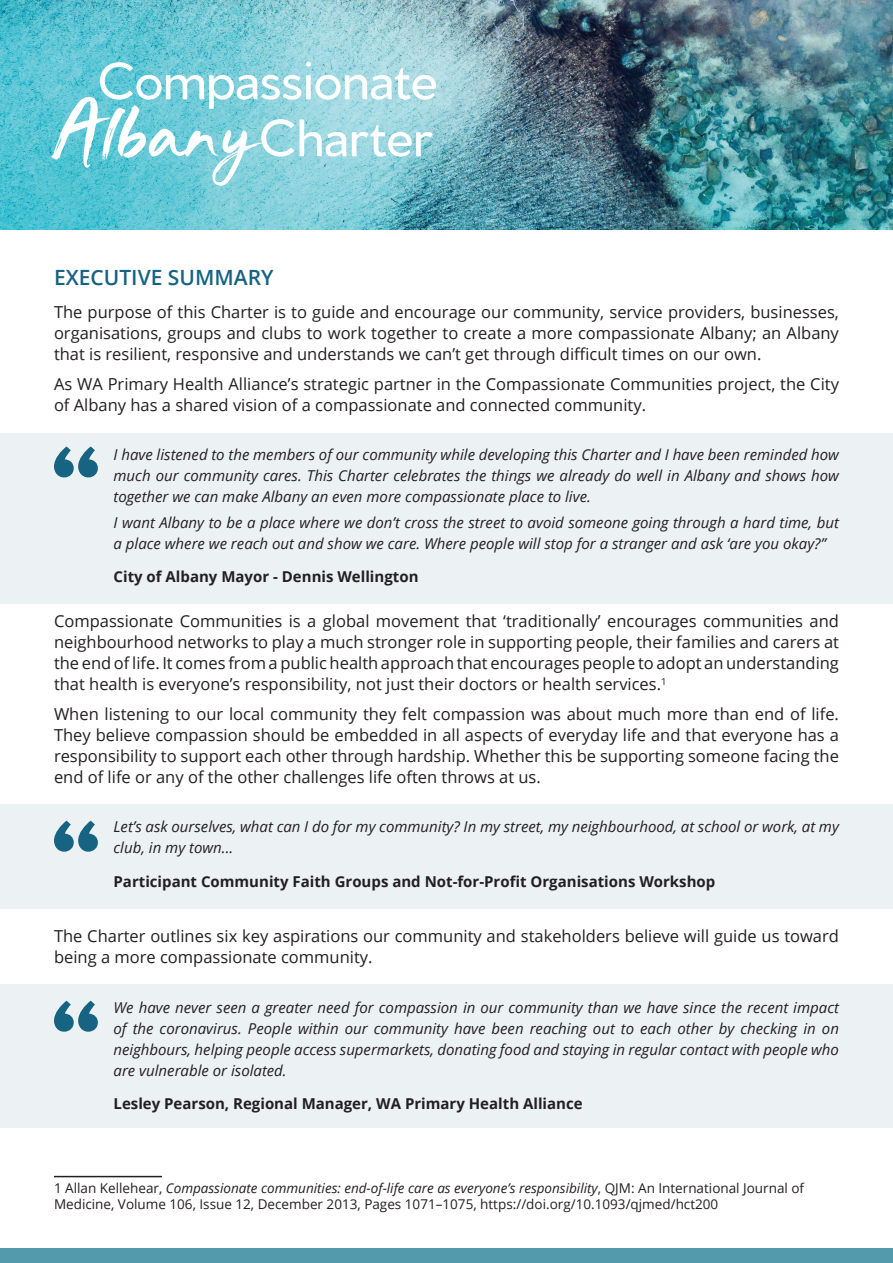
<style>
.page{position:relative;width:893px;height:1263px;background:#fff}
.page>*{position:absolute;margin:0;border:0;box-sizing:border-box;transform-origin:0 0}
.t1{font:89.1px "Just Wright";color:#fff}
.t2{font:500 55.65px "Venti CF";letter-spacing:-.005em;color:#fff}
.Headings{font:600 21px "Open Sans";color:#166382}
.Body_Text{font:16.5px/21px "Open Sans";color:#231f20;text-align:justify}
.Italic_quote{font:italic 15px/21px "Open Sans";color:#231f20;text-align:justify}
.Quote_name{font:700 15px "Open Sans";color:#231f20}
.t3{font:13.5px/16.2px "Open Sans";color:#231f20}
.s1{font-style:italic}
</style>
<div class="page">
<div style="left:0;top:1248px;width:893px;height:15px;background:#539bac"></div>
<img style="left:0;top:0;width:893px;height:230px">
<div style="left:0;top:433px;width:893px;height:170px;background:#ecf1f4"></div>
<div style="left:0;top:804px;width:893px;height:105px;background:#ecf1f4"></div>
<div style="left:0;top:984px;width:893px;height:143px;background:#ecf1f4"></div>
<hr style="left:54px;top:1176px;width:108px;height:1px;background:#231f20">
<svg style="left:54px;top:446px;width:44px;height:31px"></svg>
<svg style="left:54px;top:821px;width:44px;height:31px"></svg>
<svg style="left:54px;top:1001px;width:44px;height:31px"></svg>
<p class="t2" style="left:98px;top:47px;width:341px">Compassionate</p>
<p class="t1" style="left:54px;top:85px;width:201px">Albany</p>
<p class="t2" style="left:259px;top:103px;width:176px">Charter</p>
<p class="Headings" style="left:54px;top:263px;width:221px">EXECUTIVE SUMMARY</p>
<p class="Body_Text" style="left:54px;top:301px;width:786px">The purpose of this Charter is to guide and encourage our community, service providers, businesses, organisations, groups and clubs to work together to create a more compassionate Albany; an Albany that is resilient, responsive and understands we can’t get through difficult times on our own.</p>
<p class="Body_Text" style="left:54px;top:373px;width:786px">As WA Primary Health Alliance’s strategic partner in the Compassionate Communities project, the City of Albany has a shared vision of a compassionate and connected community.</p>
<p class="Italic_quote" style="left:114px;top:444px;width:727px">I have listened to the members of our community while developing this Charter and I have been reminded how much our community cares. This Charter celebrates the things we already do well in Albany and shows how together we can make Albany an even more compassionate place to live.</p>
<p class="Italic_quote" style="left:114px;top:511px;width:727px">I want Albany to be a place where we don’t cross the street to avoid someone going through a hard time, but a place where we reach out and show we care. Where people will stop for a stranger and ask ‘are you okay?”</p>
<p class="Quote_name" style="left:114px;top:566px;width:306px">City of Albany Mayor - Dennis Wellington</p>
<p class="Body_Text" style="left:54px;top:610px;width:786px">Compassionate Communities is a global movement that ‘traditionally’ encourages communities and neighbourhood networks to play a much stronger role in supporting people, their families and carers at the end of life. It comes from a public health approach that encourages people to adopt an understanding that health is everyone’s responsibility, not just their doctors or health services.<sup>1</sup></p>
<p class="Body_Text" style="left:54px;top:703px;width:786px">When listening to our local community they felt compassion was about much more than end of life.<br>They believe compassion should be embedded in all aspects of everyday life and that everyone has a responsibility to support each other through hardship. Whether this be supporting someone facing the end of life or any of the other challenges life often throws at us.</p>
<p class="Italic_quote" style="left:114px;top:816px;width:727px">Let’s ask ourselves, what can I do for my community? In my street, my neighbourhood, at school or work, at my club, in my town...</p>
<p class="Quote_name" style="left:114px;top:871px;width:603px">Participant Community Faith Groups and Not-for-Profit Organisations Workshop</p>
<p class="Body_Text" style="left:54px;top:925px;width:786px">The Charter outlines six key aspirations our community and stakeholders believe will guide us toward being a more compassionate community.</p>
<p class="Italic_quote" style="left:114px;top:996px;width:727px">We have never seen a greater need for compassion in our community than we have since the recent impact of the coronavirus. People within our community have been reaching out to each other by checking in on neighbours, helping people access supermarkets, donating food and staying in regular contact with people who are vulnerable or isolated.</p>
<p class="Quote_name" style="left:114px;top:1093px;width:471px">Lesley Pearson, Regional Manager, WA Primary Health Alliance</p>
<p class="t3" style="left:54px;top:1179px;width:752px">1 Allan Kellehear, <span class="s1">Compassionate communities: end-of-life care as everyone’s responsibility</span>, QJM: An International Journal of<br>Medicine, Volume 106, Issue 12, December 2013, Pages 1071–1075, https://doi.org/10.1093/qjmed/hct200</p>
</div>
